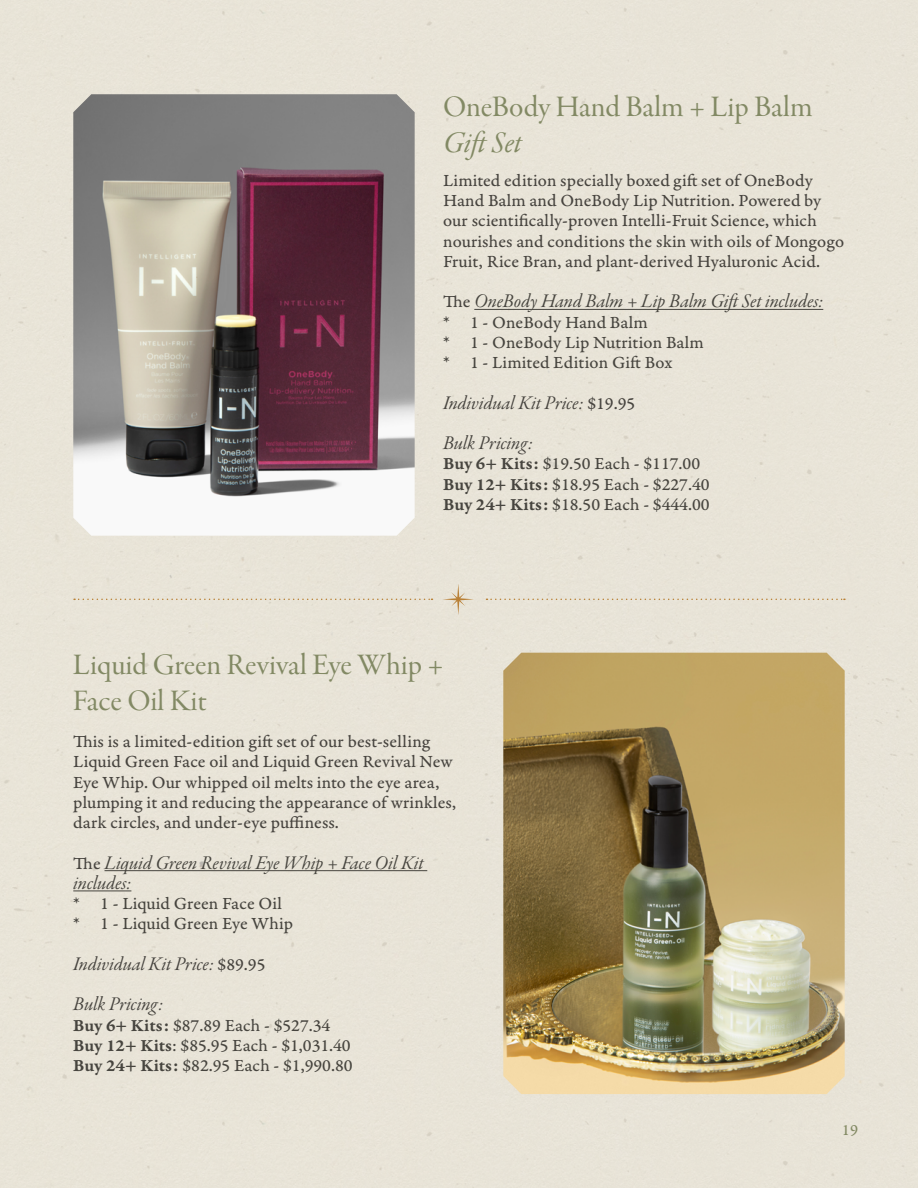
<style>
.page{position:relative;width:918px;height:1188px;background:#e8e4d7}
.page>*{position:absolute;margin:0;border:0;box-sizing:border-box;transform-origin:0 0}
.t1{font:30px/36px "Garamond Premr Pro Subh";color:#828964}
.t2{font:30px "Garamond Premr Pro It Subh";color:#828964}
.t3{font:19.5px/20.2px "Garamond Premr Pro It Subh";color:#47453f}
.t4{font:19.5px/40.5px "Garamond Premr Pro It Subh";color:#47443f}
.t5{font:18px/20.2px "Garamond Premr Pro Capt";letter-spacing:.005em;color:#47443f}
.t6{font:18px/20.2px "Garamond Premr Pro Capt";color:#47453f}
.t7{font:16.5px "Garamond Premr Pro Capt";color:#838a64}
.s1{font-family:"Garamond Premr Pro Capt";font-size:18px;color:#47443f}
.s2{font-family:"Garamond Premr Pro Capt";font-size:18px}
.s3{font-family:"Garamond Premr Pro Smbd Capt"}
</style>
<div class="page">
<hr style="left:105px;top:870px;width:322px;height:1px;background:#47453f">
<hr style="left:73px;top:890px;width:58px;height:1px;background:#47453f">
<img style="left:503px;top:653px;width:342px;height:441px">
<svg style="left:443px;top:584px;width:31px;height:31px"></svg>
<svg style="left:74px;top:599px;width:358px;height:1px"></svg>
<svg style="left:487px;top:599px;width:358px;height:1px"></svg>
<hr style="left:474px;top:309px;width:349px;height:1px;background:#47453f">
<img style="left:73px;top:94px;width:342px;height:442px">
<h1 class="t1" style="left:443px;top:90px;width:371px">OneBody Hand Balm + Lip Balm</h1>
<h1 class="t2" style="left:443px;top:125px;width:80px">Gift Set</h1>
<p class="t5" style="left:443px;top:171px;width:403px">Limited edition specially boxed gift set of OneBody Hand Balm and OneBody Lip Nutrition. Powered by our scientifically-proven Intelli-Fruit Science, which nourishes and conditions the skin with oils of Mongogo Fruit, Rice Bran, and plant-derived Hyaluronic Acid.</p>
<p class="t3" style="left:443px;top:292px;width:382px"><span class="s1">The</span> OneBody Hand Balm + Lip Balm Gift Set includes:</p>
<p class="t6" style="left:443px;top:312px;width:262px">* 1 - OneBody Hand Balm<br>* 1 - OneBody Lip Nutrition Balm * 1 - Limited Edition Gift Box</p>
<p class="t4" style="left:443px;top:384px;width:194px">Individual Kit Price: <span class="s2">$19.95<br></span>Bulk Pricing:</p>
<p class="t6" style="left:443px;top:454px;width:268px"><span class="s3">Buy 6+ Kits:</span> $19.50 Each - $117.00<br><span class="s3">Buy 12+ Kits:</span> $18.95 Each - $227.40<br><span class="s3">Buy 24+ Kits:</span> $18.50 Each - $444.00</p>
<h1 class="t1" style="left:73px;top:648px;width:372px">Liquid Green Revival Eye Whip +<br>Face Oil Kit</h1>
<p class="t5" style="left:73px;top:732px;width:384px">This is a limited-edition gift set of our best-selling Liquid Green Face oil and Liquid Green Revival New Eye Whip. Our whipped oil melts into the eye area, plumping it and reducing the appearance of wrinkles, dark circles, and under-eye puffiness.</p>
<p class="t3" style="left:73px;top:854px;width:352px"><span class="s1">The</span> Liquid Green Revival Eye Whip + Face Oil Kit includes:</p>
<p class="t6" style="left:73px;top:894px;width:221px">* 1 - Liquid Green Face Oil<br>* 1 - Liquid Green Eye Whip</p>
<p class="t4" style="left:73px;top:945px;width:194px">Individual Kit Price: <span class="s2">$89.95<br></span>Bulk Pricing:</p>
<p class="t6" style="left:73px;top:1015px;width:281px"><span class="s3">Buy 6+ Kits:</span> $87.89 Each - $527.34<br><span class="s3">Buy 12+ Kits</span>: $85.95 Each - $1,031.40<br><span class="s3">Buy 24+ Kits:</span> $82.95 Each - $1,990.80</p>
<p class="t7" style="left:842px;top:1120px;width:18px">19</p>
</div>
